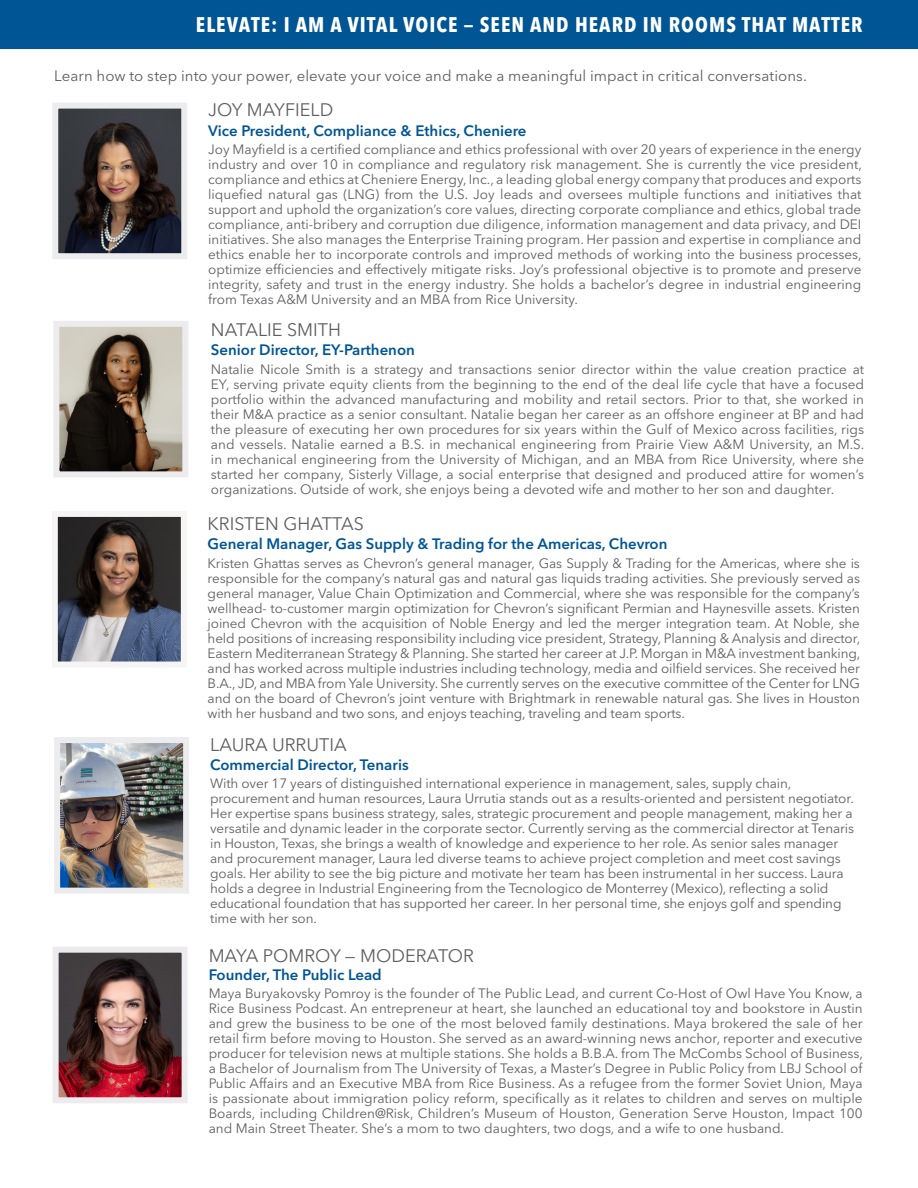
<style>
.page{position:relative;width:918px;height:1188px;background:#fff}
.page>*{position:absolute;margin:0;border:0;box-sizing:border-box;transform-origin:0 0}
.t1{font:700 condensed 21px "Avenir Next LT Pro";letter-spacing:.05em;color:#fff}
.Deans_Message{font:18px "Avenir Next LT Pro";color:#5f5f62}
.Faculty_Names{font:18px "Avenir Next LT Pro";color:#5f5f62}
.Deans_Message-2{font:600 15px "Avenir Next LT Pro";color:#005595}
.t2{font:15px "Avenir Next LT Pro";letter-spacing:.005em;color:#5f5f62}
.Faculty_Names-2{font:600 15px "Avenir Next LT Pro";color:#005595}
.Deans_Message-3{font:13.5px/15px "Avenir Next LT Pro";letter-spacing:-.01em;color:#5f5f62;text-align:justify}
</style>
<div class="page">
<div style="left:0;top:0;width:918px;height:49px;background:#005595"></div>
<img style="left:59px;top:110px;width:121px;height:142px">
<div style="left:52px;top:103px;width:135px;height:156px;border:6px solid #ececee"></div>
<img style="left:60px;top:954px;width:121px;height:142px">
<div style="left:53px;top:947px;width:135px;height:156px;border:6px solid #ececee"></div>
<img style="left:61px;top:744px;width:121px;height:143px">
<div style="left:54px;top:737px;width:135px;height:157px;border:6px solid #ececee"></div>
<img style="left:60px;top:328px;width:121px;height:142px">
<div style="left:53px;top:321px;width:135px;height:156px;border:6px solid #ececee"></div>
<img style="left:59px;top:518px;width:121px;height:143px">
<div style="left:52px;top:511px;width:135px;height:157px;border:6px solid #f5f5f6"></div>
<p class="t1" style="left:196px;top:12px;width:668px">ELEVATE: I AM A VITAL VOICE — SEEN AND HEARD IN ROOMS THAT MATTER</p>
<p class="t2" style="left:54px;top:67px;width:754px">Learn how to step into your power, elevate your voice and make a meaningful impact in critical conversations.</p>
<p class="Deans_Message" style="left:208px;top:99px;width:127px">JOY MAYFIELD</p>
<p class="Deans_Message-2" style="left:208px;top:121px;width:320px">Vice President, Compliance &amp; Ethics, Cheniere</p>
<p class="Deans_Message-3" style="left:208px;top:142px;width:655px">Joy Mayfield is a certified compliance and ethics professional with over 20 years of experience in the energy industry and over 10 in compliance and regulatory risk management. She is currently the vice president, compliance and ethics at Cheniere Energy, Inc., a leading global energy company that produces and exports liquefied natural gas (LNG) from the U.S. Joy leads and oversees multiple functions and initiatives that support and uphold the organization’s core values, directing corporate compliance and ethics, global trade compliance, anti-bribery and corruption due diligence, information management and data privacy, and DEI initiatives. She also manages the Enterprise Training program. Her passion and expertise in compliance and ethics enable her to incorporate controls and improved methods of working into the business processes, optimize efficiencies and effectively mitigate risks. Joy’s professional objective is to promote and preserve integrity, safety and trust in the energy industry. She holds a bachelor’s degree in industrial engineering from Texas A&amp;M University and an MBA from Rice University.</p>
<p class="Faculty_Names" style="left:211px;top:319px;width:132px">NATALIE SMITH</p>
<p class="Faculty_Names-2" style="left:211px;top:341px;width:205px">Senior Director, EY-Parthenon</p>
<p class="Deans_Message-3" style="left:211px;top:361px;width:655px">Natalie Nicole Smith is a strategy and transactions senior director within the value creation practice at EY, serving private equity clients from the beginning to the end of the deal life cycle that have a focused portfolio within the advanced manufacturing and mobility and retail sectors. Prior to that, she worked in their M&amp;A practice as a senior consultant. Natalie began her career as an offshore engineer at BP and had the pleasure of executing her own procedures for six years within the Gulf of Mexico across facilities, rigs and vessels. Natalie earned a B.S. in mechanical engineering from Prairie View A&amp;M University, an M.S. in mechanical engineering from the University of Michigan, and an MBA from Rice University, where she started her company, Sisterly Village, a social enterprise that designed and produced attire for women’s organizations. Outside of work, she enjoys being a devoted wife and mother to her son and daughter.</p>
<p class="Deans_Message" style="left:208px;top:513px;width:158px">KRISTEN GHATTAS</p>
<p class="Deans_Message-2" style="left:208px;top:535px;width:461px">General Manager, Gas Supply &amp; Trading for the Americas, Chevron</p>
<p class="Deans_Message-3" style="left:208px;top:555px;width:654px">Kristen Ghattas serves as Chevron’s general manager, Gas Supply &amp; Trading for the Americas, where she is responsible for the company’s natural gas and natural gas liquids trading activities. She previously served as general manager, Value Chain Optimization and Commercial, where she was responsible for the company’s wellhead- to-customer margin optimization for Chevron’s significant Permian and Haynesville assets. Kristen joined Chevron with the acquisition of Noble Energy and led the merger integration team. At Noble, she held positions of increasing responsibility including vice president, Strategy, Planning &amp; Analysis and director, Eastern Mediterranean Strategy &amp; Planning. She started her career at J.P. Morgan in M&amp;A investment banking, and has worked across multiple industries including technology, media and oilfield services. She received her B.A., JD, and MBA from Yale University. She currently serves on the executive committee of the Center for LNG and on the board of Chevron’s joint venture with Brightmark in renewable natural gas. She lives in Houston with her husband and two sons, and enjoys teaching, traveling and team sports.</p>
<p class="Deans_Message" style="left:210px;top:734px;width:138px">LAURA URRUTIA</p>
<p class="Deans_Message-2" style="left:210px;top:756px;width:200px">Commercial Director, Tenaris</p>
<p class="Deans_Message-3" style="left:210px;top:776px;width:645px;text-align:left">With over 17 years of distinguished international experience in management, sales, supply chain, procurement and human resources, Laura Urrutia stands out as a results-oriented and persistent negotiator.<br>Her expertise spans business strategy, sales, strategic procurement and people management, making her a versatile and dynamic leader in the corporate sector. Currently serving as the commercial director at Tenaris in Houston, Texas, she brings a wealth of knowledge and experience to her role. As senior sales manager and procurement manager, Laura led diverse teams to achieve project completion and meet cost savings goals. Her ability to see the big picture and motivate her team has been instrumental in her success. Laura holds a degree in Industrial Engineering from the Tecnologico de Monterrey (Mexico), reflecting a solid educational foundation that has supported her career. In her personal time, she enjoys golf and spending time with her son.</p>
<p class="Faculty_Names" style="left:209px;top:945px;width:267px">MAYA POMROY — MODERATOR</p>
<p class="Deans_Message-2" style="left:209px;top:965px;width:175px">Founder, The Public Lead</p>
<p class="Deans_Message-3" style="left:209px;top:986px;width:656px">Maya Buryakovsky Pomroy is the founder of The Public Lead, and current Co-Host of Owl Have You Know, a Rice Business Podcast. An entrepreneur at heart, she launched an educational toy and bookstore in Austin and grew the business to be one of the most beloved family destinations. Maya brokered the sale of her retail firm before moving to Houston. She served as an award-winning news anchor, reporter and executive producer for television news at multiple stations. She holds a B.B.A. from The McCombs School of Business, a Bachelor of Journalism from The University of Texas, a Master’s Degree in Public Policy from LBJ School of Public Affairs and an Executive MBA from Rice Business. As a refugee from the former Soviet Union, Maya is passionate about immigration policy reform, specifically as it relates to children and serves on multiple Boards, including Children@Risk, Children’s Museum of Houston, Generation Serve Houston, Impact 100 and Main Street Theater. She’s a mom to two daughters, two dogs, and a wife to one husband.</p>
</div>
